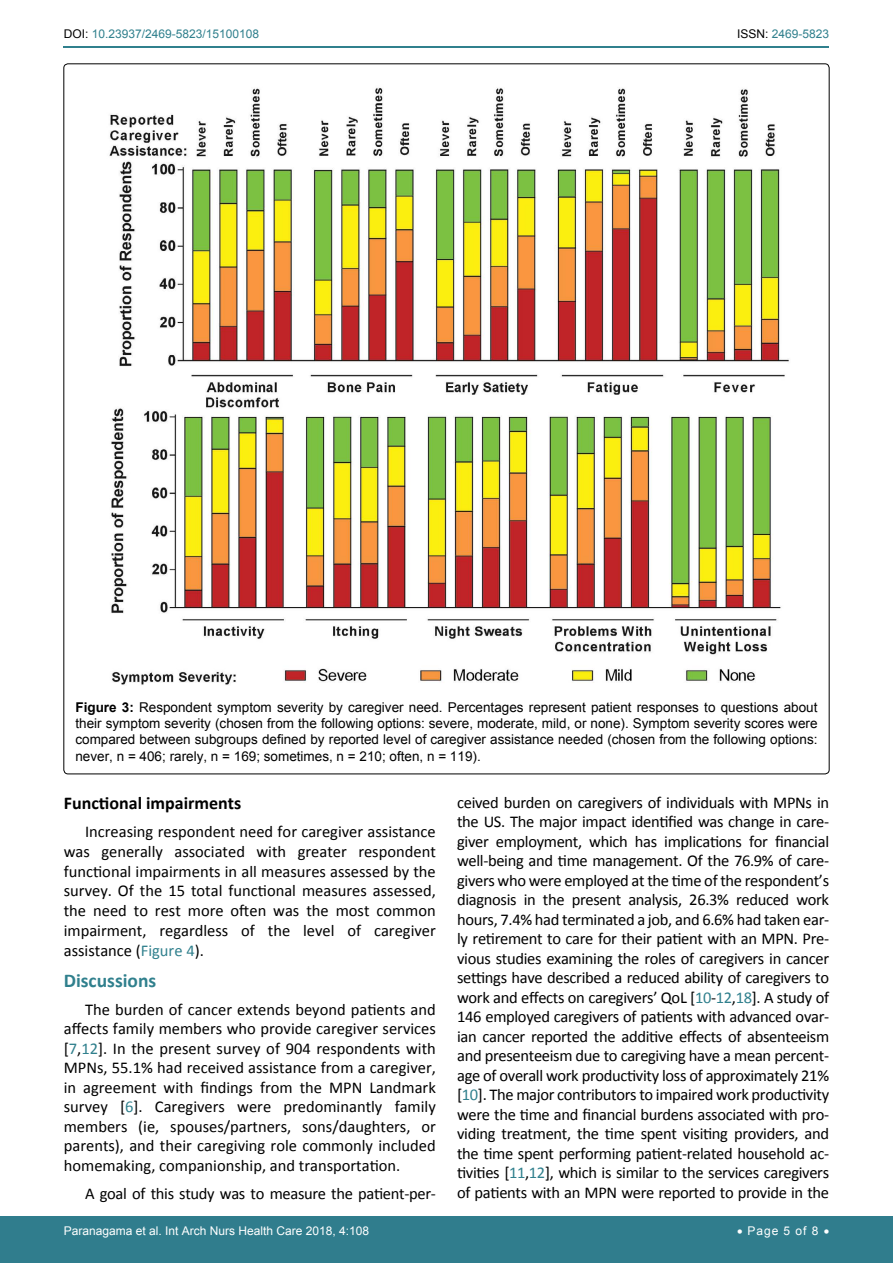
<style>
.page{position:relative;width:893px;height:1263px;background:#fff}
.page>*{position:absolute;margin:0;border:0;box-sizing:border-box;transform-origin:0 0}
.t1{font:700 19.5px "Calibri";color:#30808d}
.t2{font:700 18px "Calibri";color:#000}
.t3{font:16.5px/19.5px "Calibri";color:#000;text-align:justify}
.t4{font:16.5px "Calibri";letter-spacing:-.02em;color:#000}
.t5{font:13.5px/16.2px "Arial";color:#000;text-align:justify}
.t6{font:12px "Arial";color:#fff}
.t7{font:12px "Arial";color:#30808d}
.s1{color:#000}
.s2{font-weight:700}
.s3{color:#30808d}
</style>
<div class="page">
<hr style="left:64px;top:46px;width:765px;height:2px;background:#30808d">
<div style="left:0;top:1217px;width:893px;height:46px;background:#307d8d"></div>
<img style="left:109px;top:88px;width:680px;height:597px">
<p class="t7" style="left:64px;top:26px;width:197px"><span class="s1">DOI:</span> 10.23937/2469-5823/15100108</p>
<p class="t7" style="left:737px;top:26px;width:94px"><span class="s1">ISSN:</span> 2469-5823</p>
<p class="t5" style="left:75px;top:699px;width:743px"><span class="s2">Figure 3:</span> Respondent symptom severity by caregiver need. Percentages represent patient responses to questions about their symptom severity (chosen from the following options: severe, moderate, mild, or none). Symptom severity scores were compared between subgroups defined by reported level of caregiver assistance needed (chosen from the following options: never, n = 406; rarely, n = 169; sometimes, n = 210; often, n = 119).</p>
<p class="t2" style="left:64px;top:791px;width:179px">Functional impairments</p>
<p class="t3" style="left:64px;top:822px;width:374px;text-indent:21px">Increasing respondent need for caregiver assistance was generally associated with greater respondent functional impairments in all measures assessed by the survey. Of the 15 total functional measures assessed, the need to rest more often was the most common impairment, regardless of the level of caregiver assistance (<span class="s3">Figure 4</span>).</p>
<p class="t1" style="left:64px;top:968px;width:94px">Discussions</p>
<p class="t3" style="left:64px;top:1000px;width:374px;text-indent:21px">The burden of cancer extends beyond patients and affects family members who provide caregiver services [<span class="s3">7</span>,<span class="s3">12</span>]. In the present survey of 904 respondents with MPNs, 55.1% had received assistance from a caregiver, in agreement with findings from the MPN Landmark survey [<span class="s3">6</span>]. Caregivers were predominantly family members (ie, spouses/partners, sons/daughters, or parents), and their caregiving role commonly included homemaking, companionship, and transportation.</p>
<p class="t4" style="left:85px;top:1183px;width:352px">A goal of this study was to measure the patient-per-</p>
<p class="t3" style="left:457px;top:792px;width:374px">ceived burden on caregivers of individuals with MPNs in the US. The major impact identified was change in care&shy;giver employment, which has implications for financial well-being and time management. Of the 76.9% of care&shy;givers who were employed at the time of the respondent’s diagnosis in the present analysis, 26.3% reduced work hours, 7.4% had terminated a job, and 6.6% had taken ear&shy;ly retirement to care for their patient with an MPN. Pre&shy;vious studies examining the roles of caregivers in cancer settings have described a reduced ability of caregivers to work and effects on caregivers’ QoL [<span class="s3">10</span>-<span class="s3">12</span>,<span class="s3">18</span>]. A study of 146 employed caregivers of patients with advanced ovar&shy;ian cancer reported the additive effects of absenteeism and presenteeism due to caregiving have a mean percent&shy;age of overall work productivity loss of approximately 21% [<span class="s3">10</span>]. The major contributors to impaired work productivity were the time and financial burdens associated with pro&shy;viding treatment, the time spent visiting providers, and the time spent performing patient-related household ac&shy;tivities [<span class="s3">11</span>,<span class="s3">12</span>], which is similar to the services caregivers of patients with an MPN were reported to provide in the</p>
<p class="t6" style="left:64px;top:1223px;width:307px">Paranagama et al. Int Arch Nurs Health Care 2018, 4:108</p>
<p class="t6" style="left:737px;top:1223px;width:94px">• Page 5 of 8 •</p>
</div>
